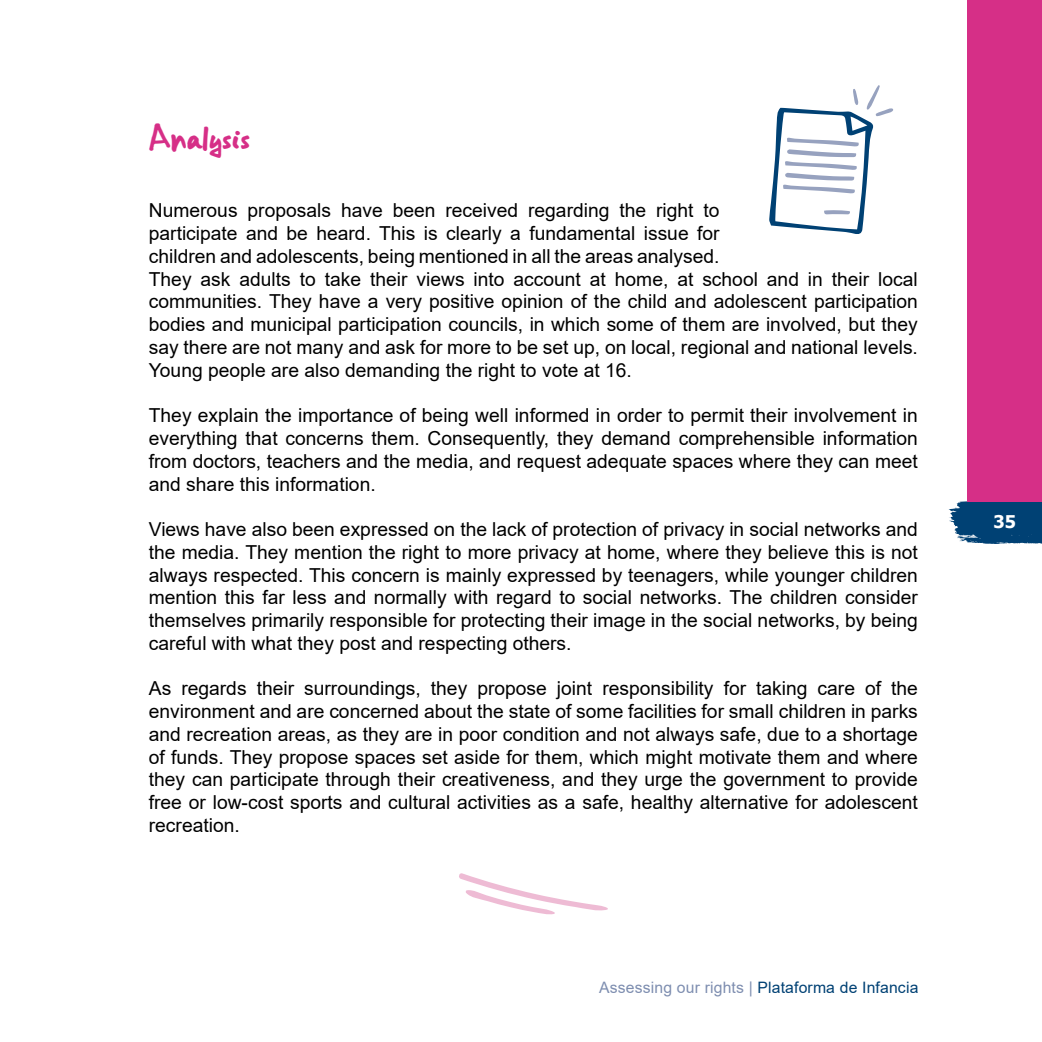
<style>
.page{position:relative;width:1042px;height:1042px;background:#fff}
.page>*{position:absolute;margin:0;border:0;box-sizing:border-box;transform-origin:0 0}
.t1{font:22.75px "Gorri Sans";color:#d62f87}
.t2{font:19.25px/22.8px "Arial";color:#000;text-align:justify}
.t3{font:700 17.5px "Tahoma";color:#fff}
.t4{font:15.75px "Arial";letter-spacing:.01em;color:#004174}
.s1{color:#7e8eb0}
</style>
<div class="page">
<svg style="left:948px;top:501px;width:94px;height:43px;background:#205684"></svg>
<div style="left:967px;top:0;width:75px;height:501px;background:#d62f87"></div>
<svg style="left:769px;top:85px;width:124px;height:149px"></svg>
<svg style="left:459px;top:873px;width:149px;height:42px"></svg>
<p class="t1" style="left:149px;top:121px;width:103px">Analysis</p>
<p class="t2" style="left:149px;top:199px;width:770px;text-align:left">Numerous proposals have been received regarding the right to<br>participate and be heard. This is clearly a fundamental issue for<br>children and adolescents, being mentioned in all the areas analysed.<br>They ask adults to take their views into account at home, at school and in their local communities. They have a very positive opinion of the child and adolescent participation bodies and municipal participation councils, in which some of them are involved, but they say there are not many and ask for more to be set up, on local, regional and national levels.<br>Young people are also demanding the right to vote at 16.</p>
<p class="t2" style="left:149px;top:404px;width:770px">They explain the importance of being well informed in order to permit their involvement in everything that concerns them. Consequently, they demand comprehensible information from doctors, teachers and the media, and request adequate spaces where they can meet and share this information.</p>
<p class="t2" style="left:149px;top:518px;width:770px">Views have also been expressed on the lack of protection of privacy in social networks and the media. They mention the right to more privacy at home, where they believe this is not always respected. This concern is mainly expressed by teenagers, while younger children mention this far less and normally with regard to social networks. The children consider themselves primarily responsible for protecting their image in the social networks, by being careful with what they post and respecting others.</p>
<p class="t2" style="left:149px;top:677px;width:770px">As regards their surroundings, they propose joint responsibility for taking care of the environment and are concerned about the state of some facilities for small children in parks and recreation areas, as they are in poor condition and not always safe, due to a shortage of funds. They propose spaces set aside for them, which might motivate them and where they can participate through their creativeness, and they urge the government to provide free or low-cost sports and cultural activities as a safe, healthy alternative for adolescent recreation.</p>
<p class="t4" style="left:599px;top:977px;width:321px"><span class="s1">Assessing our rights |</span> Plataforma de Infancia</p>
<p class="t3" style="left:993px;top:509px;width:24px">35</p>
</div>
